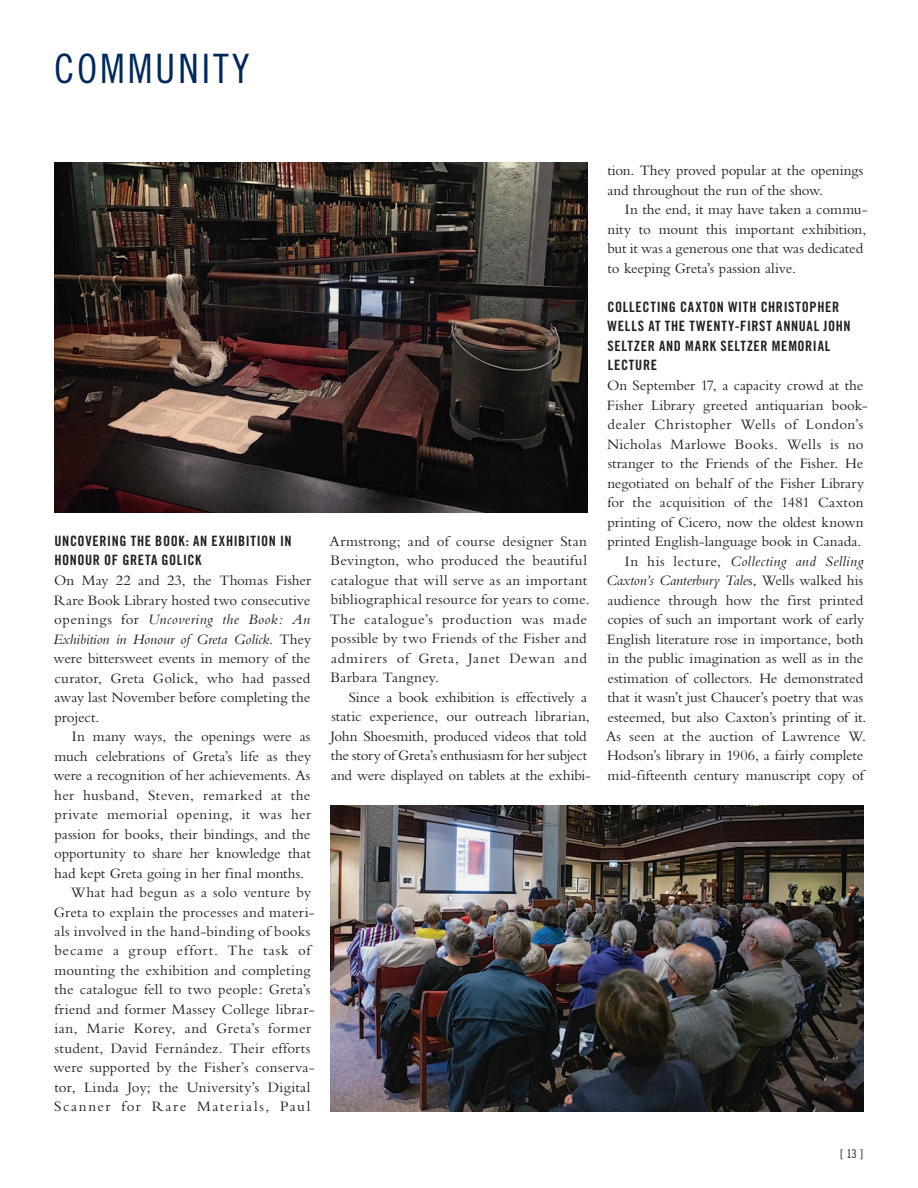
<style>
.page{position:relative;width:918px;height:1188px;background:#fff}
.page>*{position:absolute;margin:0;border:0;box-sizing:border-box;transform-origin:0 0}
.t1{font:40.5px "Trade Gothic LT Std Cn 18";letter-spacing:.07em;color:#00285b}
.t2{font:15px/19.5px "Bembo";letter-spacing:.005em;color:#231f20}
.t3{font:15px/19.5px "Bembo";letter-spacing:.025em;color:#231f20}
.t4{font:15px "Bembo";letter-spacing:.03em;color:#231f20}
.t5{font:15px/19.5px "Bembo";letter-spacing:-.015em;color:#231f20}
.t6{font:italic 15px "Bembo";letter-spacing:-.005em;color:#231f20}
.t7{font:italic 15px "Bembo";letter-spacing:.015em;color:#231f20}
.t8{font:15px "Bembo";letter-spacing:.055em;color:#231f20}
.t9{font:15px "Bembo";letter-spacing:.1em;color:#231f20}
.t10{font:14.25px/19.5px "Trade Gothic LT Std Bd Cn 20";letter-spacing:.045em;color:#231f20}
.t11{font:12px "Trade Gothic LT Std Cn 18";color:#231f20}
.s1{font-style:italic}
.s2{font-style:normal}
</style>
<div class="page">
<img style="left:330px;top:806px;width:534px;height:306px">
<img style="left:54px;top:162px;width:533px;height:351px">
<h1 class="t1" style="left:54px;top:45px;width:197px">COMMUNITY</h1>
<p class="t10" style="left:55px;top:531px;width:238px">UNCOVERING THE BOOK: AN EXHIBITION IN<br>HONOUR OF GRETA GOLICK</p>
<p class="t2" style="left:53px;top:570px;width:260px;text-align:justify">On May 22 and 23, the Thomas Fisher Rare Book Library hosted two consecutive openings for <span class="s1">Uncovering the Book: An Exhibition in Honour of Greta Golick</span>. They were bittersweet events in memory of the curator, Greta Golick, who had passed away last November before completing the project.</p>
<p class="t2" style="left:72px;top:726px;width:240px">In many ways, the openings were as</p>
<p class="t2" style="left:55px;top:746px;width:258px">much celebrations of Greta’s life as they</p>
<p class="t2" style="left:54px;top:765px;width:258px">were a recognition of her achievements. As</p>
<p class="t3" style="left:54px;top:785px;width:258px">her husband, Steven, remarked at the</p>
<p class="t4" style="left:55px;top:806px;width:258px">private memorial opening, it was her</p>
<p class="t2" style="left:55px;top:824px;width:257px">passion for books, their bindings, and the</p>
<p class="t2" style="left:54px;top:843px;width:258px">opportunity to share her knowledge that</p>
<p class="t2" style="left:54px;top:863px;width:251px">had kept Greta going in her final months.</p>
<p class="t2" style="left:71px;top:882px;width:242px">What had begun as a solo venture by</p>
<p class="t2" style="left:54px;top:902px;width:262px">Greta to explain the processes and materi-</p>
<p class="t2" style="left:55px;top:921px;width:257px">als involved in the hand-binding of books</p>
<p class="t8" style="left:54px;top:942px;width:258px">became a group effort. The task of</p>
<p class="t2" style="left:55px;top:960px;width:258px">mounting the exhibition and completing</p>
<p class="t2" style="left:54px;top:980px;width:258px">the catalogue fell to two people: Greta’s</p>
<p class="t2" style="left:54px;top:999px;width:262px">friend and former Massey College librar-</p>
<p class="t4" style="left:54px;top:1020px;width:258px">ian, Marie Korey, and Greta’s former</p>
<p class="t2" style="left:55px;top:1038px;width:257px">student, David Fernández. Their efforts</p>
<p class="t2" style="left:54px;top:1058px;width:263px">were supported by the Fisher’s conserva-</p>
<p class="t2" style="left:54px;top:1077px;width:258px">tor, Linda Joy; the University’s Digital</p>
<p class="t9" style="left:54px;top:1098px;width:258px">Scanner for Rare Materials, Paul</p>
<p class="t3" style="left:330px;top:531px;width:262px">Armstrong; and of course designer Stan Bevington, who produced the beautiful catalogue that will serve as an important bibliographical resource for years to come.<br>The catalogue’s production was made possible by two Friends of the Fisher and admirers of Greta, Janet Dewan and Barbara Tangney.</p>
<p class="t2" style="left:330px;top:687px;width:262px;text-indent:18px">Since a book exhibition is effectively a static experience, our outreach librarian, John Shoesmith, produced videos that told the story of Greta’s enthusiasm for her subject and were displayed on tablets at the exhibi-</p>
<p class="t5" style="left:607px;top:161px;width:258px">tion. They proved popular at the openings and throughout the run of the show.</p>
<p class="t2" style="left:607px;top:200px;width:262px;text-indent:18px">In the end, it may have taken a commu&shy;nity to mount this important exhibition, but it was a generous one that was dedicated to keeping Greta’s passion alive.</p>
<p class="t10" style="left:607px;top:297px;width:245px">COLLECTING CAXTON WITH CHRISTOPHER<br>WELLS AT THE TWENTY-FIRST ANNUAL JOHN<br>SELTZER AND MARK SELTZER MEMORIAL<br>LECTURE</p>
<p class="t2" style="left:607px;top:375px;width:258px">On September 17, a capacity crowd at the</p>
<p class="t2" style="left:607px;top:395px;width:262px">Fisher Library greeted antiquarian book-</p>
<p class="t4" style="left:608px;top:416px;width:257px">dealer Christopher Wells of London’s</p>
<p class="t2" style="left:607px;top:434px;width:258px">Nicholas Marlowe Books. Wells is no</p>
<p class="t2" style="left:608px;top:453px;width:257px">stranger to the Friends of the Fisher. He</p>
<p class="t2" style="left:607px;top:473px;width:258px">negotiated on behalf of the Fisher Library</p>
<p class="t2" style="left:607px;top:492px;width:258px">for the acquisition of the 1481 Caxton</p>
<p class="t2" style="left:608px;top:512px;width:258px">printing of Cicero, now the oldest known</p>
<p class="t2" style="left:608px;top:531px;width:255px">printed English-language book in Canada.</p>
<p class="t7" style="left:625px;top:552px;width:240px"><span class="s2">In his lecture,</span> Collecting and Selling</p>
<p class="t6" style="left:606px;top:572px;width:259px">Caxton’s Canterbury Tale<span class="s2">s, Wells walked his</span></p>
<p class="t2" style="left:608px;top:590px;width:257px">audience through how the first printed</p>
<p class="t2" style="left:607px;top:609px;width:258px">copies of such an important work of early</p>
<p class="t2" style="left:607px;top:629px;width:258px">English literature rose in importance, both</p>
<p class="t2" style="left:607px;top:648px;width:258px">in the public imagination as well as in the</p>
<p class="t2" style="left:607px;top:668px;width:257px">estimation of collectors. He demonstrated</p>
<p class="t2" style="left:607px;top:687px;width:258px">that it wasn’t just Chaucer’s poetry that was</p>
<p class="t2" style="left:607px;top:707px;width:260px">esteemed, but also Caxton’s printing of it.</p>
<p class="t2" style="left:606px;top:726px;width:262px">As seen at the auction of Lawrence W.</p>
<p class="t2" style="left:607px;top:746px;width:258px">Hodson’s library in 1906, a fairly complete</p>
<p class="t2" style="left:607px;top:765px;width:258px">mid-fifteenth century manuscript copy of</p>
<p class="t11" style="left:840px;top:1147px;width:25px">[ 13 ]</p>
</div>
